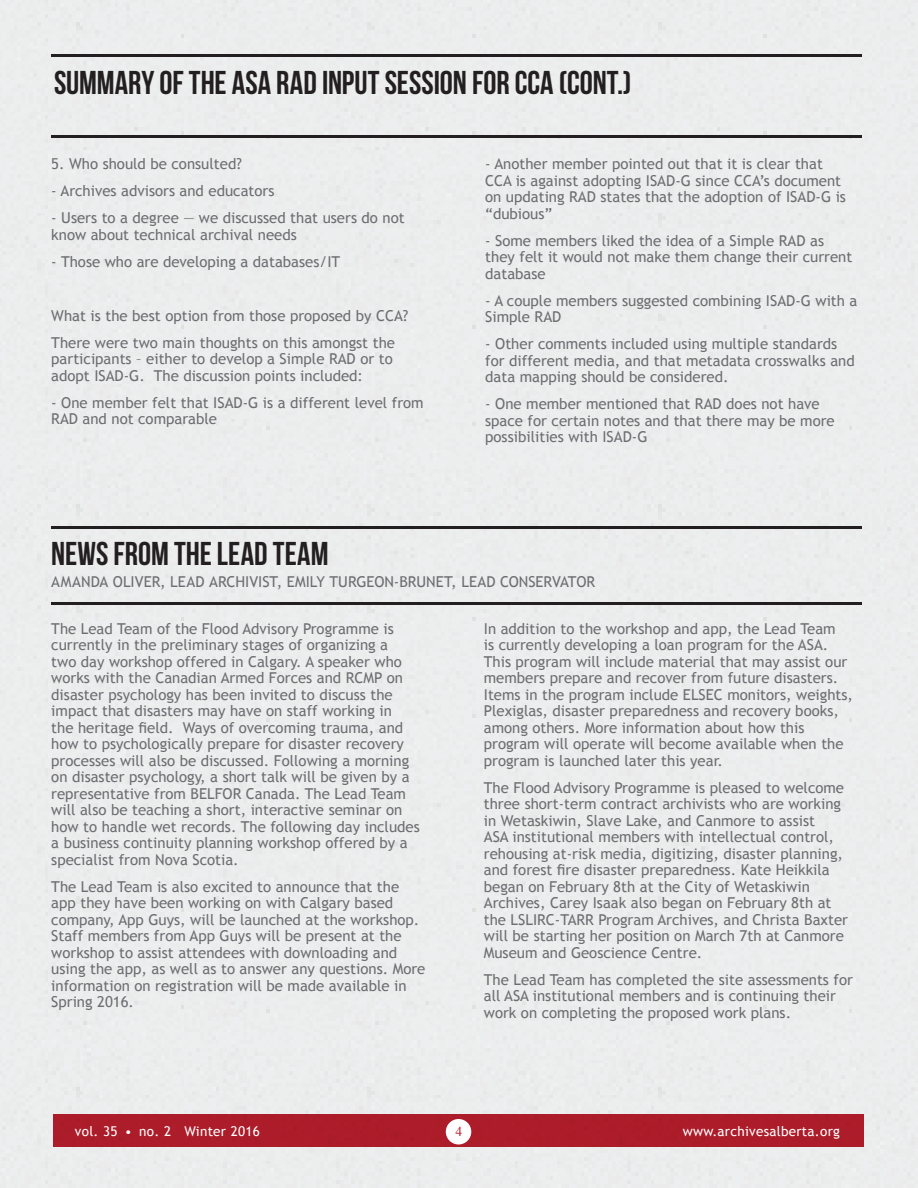
<style>
.page{position:relative;width:918px;height:1188px;background:#eceded}
.page>*{position:absolute;margin:0;border:0;box-sizing:border-box;transform-origin:0 0}
.t1{font:33px "Bebas Neue";color:#231f20}
.t2{font:15px/16.5px "Trebuchet MS";color:#6d6e71}
.t3{font:13.5px "Trebuchet MS";letter-spacing:.02em;color:#fff}
.t4{font:13.5px "Times New Roman";color:#bb1f2d}
</style>
<div class="page">
<div style="left:54px;top:1114px;width:810px;height:33px;background:#ad1c29"></div>
<div style="left:446px;top:1119px;width:25px;height:25px;background:#fff;border-radius:50%"></div>
<hr style="left:51px;top:135px;width:810px;height:2px;background:#231f20">
<hr style="left:51px;top:54px;width:810px;height:2px;background:#231f20">
<hr style="left:51px;top:526px;width:810px;height:3px;background:#231f20">
<hr style="left:51px;top:602px;width:810px;height:3px;background:#231f20">
<h1 class="t1" style="left:54px;top:65px;width:42px">SUMMAR</h1>
<h1 class="t1" style="left:141px;top:65px;width:268px">Y OF THE ASA RAD INPUT SESSION</h1>
<h1 class="t1" style="left:472px;top:65px;width:161px">FOR CCA (CONT.)</h1>
<p class="t2" style="left:51px;top:156px;width:192px">5. Who should be consulted?</p>
<p class="t2" style="left:51px;top:183px;width:225px">- Archives advisors and educators</p>
<p class="t2" style="left:51px;top:210px;width:355px">- Users to a degree — we discussed that users do not know about technical archival needs</p>
<p class="t2" style="left:51px;top:253px;width:290px">- Those who are developing a databases/IT</p>
<p class="t2" style="left:51px;top:302px;width:359px;line-height:27px">What is the best option from those proposed by CCA?<br>There were two main thoughts on this amongst the</p>
<p class="t2" style="left:51px;top:351px;width:343px">participants – either to develop a Simple RAD or to adopt ISAD-G. The discussion points included:</p>
<p class="t2" style="left:51px;top:394px;width:374px">- One member felt that ISAD-G is a different level from<br>RAD and not comparable</p>
<p class="t2" style="left:485px;top:156px;width:362px">- Another member pointed out that it is clear that CCA is against adopting ISAD-G since CCA’s document on updating RAD states that the adoption of ISAD-G is “dubious”</p>
<p class="t2" style="left:485px;top:232px;width:369px">- Some members liked the idea of a Simple RAD as they felt it would not make them change their current database</p>
<p class="t2" style="left:485px;top:292px;width:374px">- A couple members suggested combining ISAD-G with a<br>Simple RAD</p>
<p class="t2" style="left:485px;top:336px;width:371px">- Other comments included using multiple standards for different media, and that metadata crosswalks and data mapping should be considered.</p>
<p class="t2" style="left:485px;top:396px;width:351px">- One member mentioned that RAD does not have space for certain notes and that there may be more possibilities with ISAD-G</p>
<h1 class="t1" style="left:51px;top:535px;width:77px">NEWS FROM</h1>
<h1 class="t1" style="left:174px;top:535px;width:126px">THE LEAD TEAM</h1>
<p class="t2" style="left:51px;top:574px;width:11px">amanda</p>
<p class="t2" style="left:113px;top:574px;width:9px">oliver</p>
<p class="t2" style="left:160px;top:574px;width:20px">, lead</p>
<p class="t2" style="left:209px;top:574px;width:9px">archivist</p>
<p class="t2" style="left:277px;top:574px;width:19px">, emil</p>
<p class="t2" style="left:316px;top:574px;width:24px">y turgeon</p>
<p class="t2" style="left:394px;top:574px;width:16px">-brunet</p>
<p class="t2" style="left:451px;top:574px;width:20px">, lead</p>
<p class="t2" style="left:500px;top:574px;width:10px">conservator</p>
<p class="t2" style="left:51px;top:620px;width:370px">The Lead Team of the Flood Advisory Programme is currently in the preliminary stages of organizing a<br>two day workshop offered in Calgary. A speaker who works with the Canadian Armed Forces and RCMP on disaster psychology has been invited to discuss the impact that disasters may have on staff working in<br>the heritage field. Ways of overcoming trauma, and how to psychologically prepare for disaster recovery processes will also be discussed. Following a morning on disaster psychology, a short talk will be given by a representative from BELFOR Canada. The Lead Team will also be teaching a short, interactive seminar on how to handle wet records. The following day includes a business continuity planning workshop offered by a specialist from Nova Scotia.</p>
<p class="t2" style="left:51px;top:878px;width:376px">The Lead Team is also excited to announce that the app they have been working on with Calgary based company, App Guys, will be launched at the workshop.<br>Staff members from App Guys will be present at the workshop to assist attendees with downloading and using the app, as well as to answer any questions. More information on registration will be made available in Spring 2016.</p>
<p class="t2" style="left:484px;top:620px;width:371px">In addition to the workshop and app, the Lead Team<br>is currently developing a loan program for the ASA.<br>This program will include material that may assist our members prepare and recover from future disasters.<br>Items in the program include ELSEC monitors, weights, Plexiglas, disaster preparedness and recovery books, among others. More information about how this program will operate will become available when the program is launched later this year.</p>
<p class="t2" style="left:484px;top:779px;width:366px">The Flood Advisory Programme is pleased to welcome three short-term contract archivists who are working in Wetaskiwin, Slave Lake, and Canmore to assist<br>ASA institutional members with intellectual control, rehousing at-risk media, digitizing, disaster planning, and forest fire disaster preparedness. Kate Heikkila began on February 8th at the City of Wetaskiwin Archives, Carey Isaak also began on February 8th at the LSLIRC-TARR Program Archives, and Christa Baxter will be starting her position on March 7th at Canmore Museum and Geoscience Centre.</p>
<p class="t2" style="left:484px;top:971px;width:371px">The Lead Team has completed the site assessments for all ASA institutional members and is continuing their work on completing the proposed work plans.</p>
<p class="t3" style="left:75px;top:1123px;width:186px">vol. 35 • no. 2 Winter 2016</p>
<p class="t4" style="left:456px;top:1122px;width:8px">4</p>
<p class="t3" style="left:683px;top:1123px;width:159px">www.archivesalberta.org</p>
</div>
